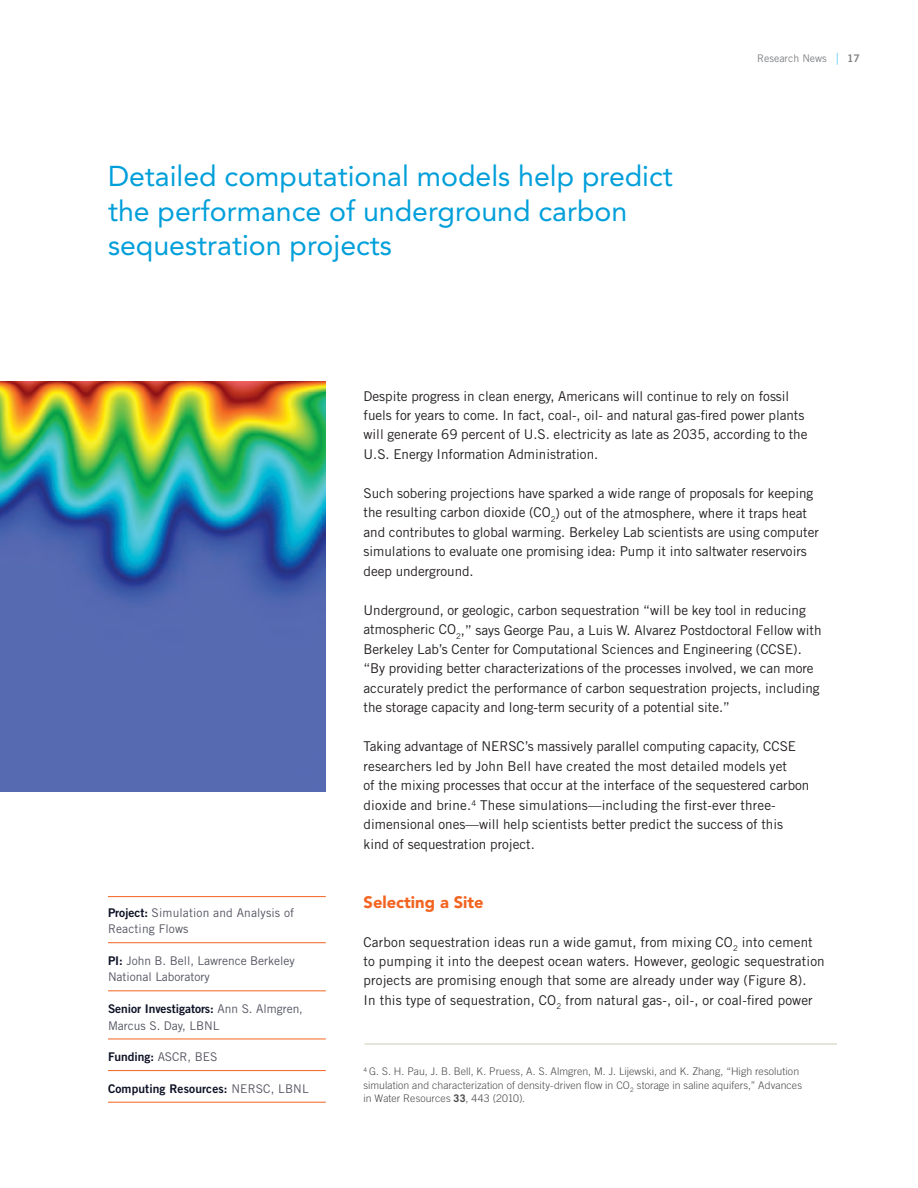
<style>
.page{position:relative;width:918px;height:1188px;background:#fff}
.page>*{position:absolute;margin:0;border:0;box-sizing:border-box;transform-origin:0 0}
.t1{font:28.5px/34.5px "Avenir LT Std";color:#009fda}
.t2{font:900 16.5px "Avenir LT Std";color:#f36421}
.Body{font:13.5px/19.5px "Trade Gothic LT Std";color:#231f20}
.Project_Box{font:12px/16.5px "Trade Gothic LT Std";letter-spacing:-.005em;color:#545561}
.Project_Box-2{font:12px "Trade Gothic LT Std Bd 2";letter-spacing:.01em;color:#0d1125}
.Project_Box___Rule_A{font:12px/16.5px "Trade Gothic LT Std";letter-spacing:.01em;color:#545561}
.Footnote{font:300 10.5px/13.5px "Trade Gothic LT Std";letter-spacing:.005em;color:#4b4c4d}
.t3{font:10.5px "Trade Gothic LT Std";color:#808285}
.t4{font:10.5px "Trade Gothic LT Std Bd 2";color:#808285}
.s1{font-family:"Trade Gothic LT Std Bd 2";color:#0d1125}
.s2{font-family:"Trade Gothic LT Std";color:#545561}
.s3{font-weight:700}
</style>
<div class="page">
<svg style="left:837px;top:53px;width:1px;height:12px"></svg>
<img style="left:0;top:381px;width:325px;height:410px">
<hr style="left:108px;top:896px;width:218px;height:1px;background:#f36421">
<hr style="left:108px;top:942px;width:218px;height:1px;background:#f36421">
<hr style="left:108px;top:991px;width:218px;height:1px;background:#f36421">
<hr style="left:108px;top:1039px;width:218px;height:1px;background:#f36421">
<hr style="left:108px;top:1070px;width:218px;height:1px;background:#f36421">
<hr style="left:108px;top:1102px;width:218px;height:1px;background:#f36421">
<hr style="left:364px;top:1044px;width:473px;height:1px;background:#cfcdba">
<h2 class="t1" style="left:108px;top:159px;width:566px">Detailed computational models help predict the performance of underground carbon sequestration projects</h2>
<p class="t3" style="left:757px;top:52px;width:71px">Research News</p>
<p class="t4" style="left:847px;top:51px;width:14px">17</p>
<p class="Project_Box___Rule_A" style="left:108px;top:904px;width:188px"><span class="s1">Project:</span> Simulation and Analysis of<br>Reacting Flows</p>
<p class="Project_Box" style="left:108px;top:952px;width:188px"><span class="s1">PI:</span> John B. Bell, Lawrence Berkeley<br>National Laboratory</p>
<p class="Project_Box" style="left:108px;top:1000px;width:196px"><span class="s1">Senior Investigators:</span> Ann S. Almgren,<br>Marcus S. Day, LBNL</p>
<p class="Project_Box-2" style="left:108px;top:1049px;width:111px">Funding: <span class="s2">ASCR, BES</span></p>
<p class="Project_Box-2" style="left:108px;top:1081px;width:202px">Computing Resources: <span class="s2">NERSC, LBNL</span></p>
<p class="Body" style="left:364px;top:386px;width:445px">Despite progress in clean energy, Americans will continue to rely on fossil fuels for years to come. In fact, coal-, oil- and natural gas-fired power plants will generate 69 percent of U.S. electricity as late as 2035, according to the U.S. Energy Information Administration.</p>
<p class="Body" style="left:364px;top:483px;width:457px">Such sobering projections have sparked a wide range of proposals for keeping the resulting carbon dioxide (CO<sub>2</sub>) out of the atmosphere, where it traps heat and contributes to global warming. Berkeley Lab scientists are using computer simulations to evaluate one promising idea: Pump it into saltwater reservoirs deep underground.</p>
<p class="Body" style="left:364px;top:600px;width:460px">Underground, or geologic, carbon sequestration “will be key tool in reducing atmospheric CO<sub>2</sub>,” says George Pau, a Luis W. Alvarez Postdoctoral Fellow with Berkeley Lab’s Center for Computational Sciences and Engineering (CCSE). “By providing better characterizations of the processes involved, we can more accurately predict the performance of carbon sequestration projects, including the storage capacity and long-term security of a potential site.”</p>
<p class="Body" style="left:364px;top:737px;width:447px">Taking advantage of NERSC’s massively parallel computing capacity, CCSE researchers led by John Bell have created the most detailed models yet<br>of the mixing processes that occur at the interface of the sequestered carbon dioxide and brine.<sup>4</sup> These simulations—including the first-ever three&shy;dimensional ones—will help scientists better predict the success of this kind of sequestration project.</p>
<h3 class="t2" style="left:364px;top:892px;width:122px">Selecting a Site</h3>
<p class="Body" style="left:364px;top:932px;width:463px">Carbon sequestration ideas run a wide gamut, from mixing CO<sub>2</sub> into cement to pumping it into the deepest ocean waters. However, geologic sequestration projects are promising enough that some are already under way (Figure 8).<br>In this type of sequestration, CO<sub>2</sub> from natural gas-, oil-, or coal-fired power</p>
<p class="Footnote" style="left:364px;top:1065px;width:440px"><sup>4</sup> G. S. H. Pau, J. B. Bell, K. Pruess, A. S. Almgren, M. J. Lijewski, and K. Zhang, “High resolution simulation and characterization of density-driven flow in CO<sub>2</sub> storage in saline aquifers,” Advances in Water Resources <span class="s3">33</span>, 443 (2010).</p>
</div>
